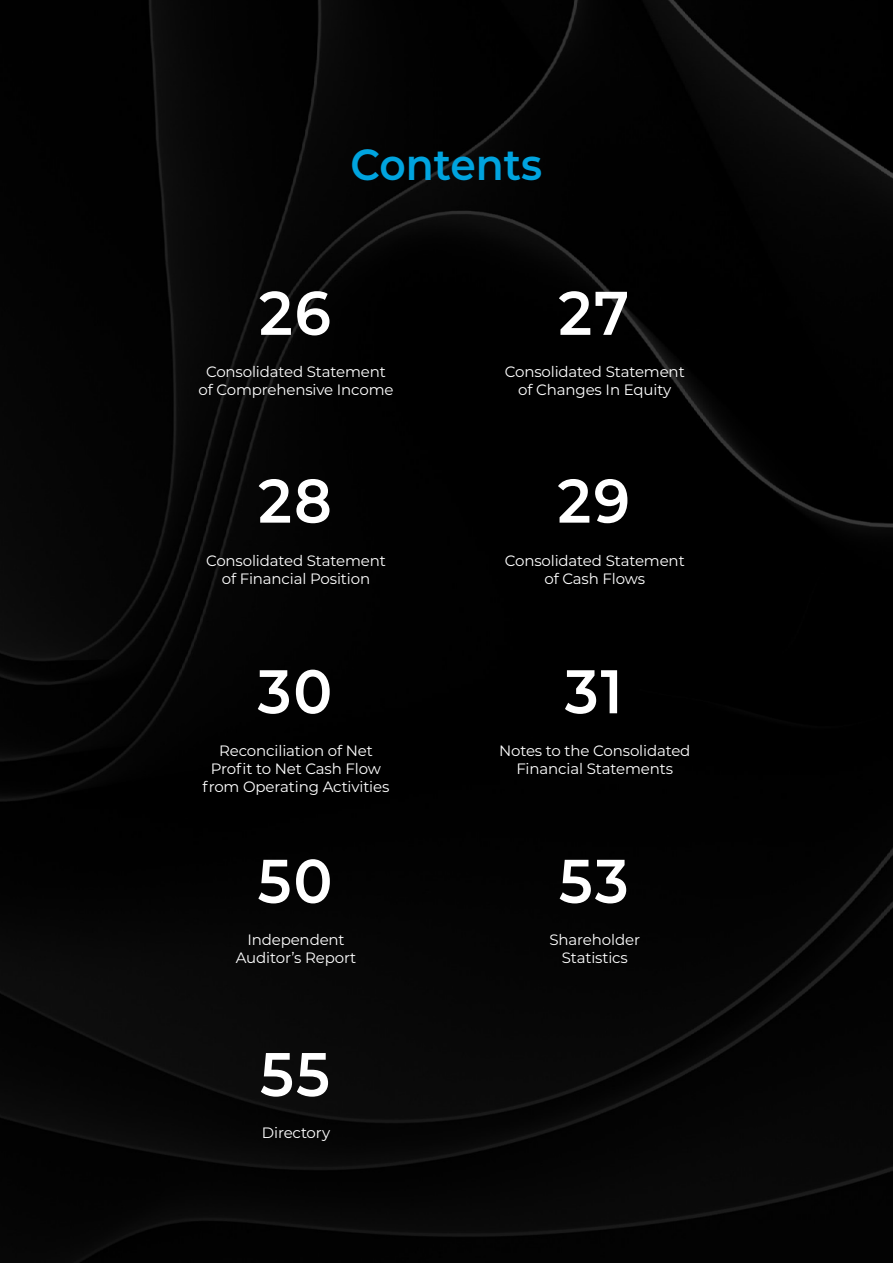
<style>
.page{position:relative;width:893px;height:1263px;background:#030303}
.page>*{position:absolute;margin:0;border:0;box-sizing:border-box;transform-origin:0 0}
.Page_Title{font:600 61.5px "Montserrat";letter-spacing:.035em;color:#fff;scale:.94 1}
.Page_Title_Big{font:600 43.5px "Montserrat";color:#00a4df;scale:.94 1}
.Contents{font:15px/18px "Montserrat";letter-spacing:-.01em;color:#fff;text-align:center}
</style>
<div class="page">
<p class="Page_Title_Big" style="left:351px;top:134px;width:205px">Contents</p>
<p class="Page_Title" style="left:259px;top:269px;width:78px">26</p>
<p class="Contents" style="left:198px;top:362px;width:197px">Consolidated Statement of Comprehensive Income</p>
<p class="Page_Title" style="left:258px;top:457px;width:80px">28</p>
<p class="Contents" style="left:206px;top:551px;width:181px">Consolidated Statement of Financial Position</p>
<p class="Page_Title" style="left:258px;top:648px;width:81px">30</p>
<p class="Contents" style="left:203px;top:741px;width:188px">Reconciliation of Net<br>Profit to Net Cash Flow from Operating Activities</p>
<p class="Page_Title" style="left:258px;top:837px;width:81px">50</p>
<p class="Contents" style="left:236px;top:930px;width:122px">Independent<br>Auditor’s Report</p>
<p class="Page_Title" style="left:260px;top:1031px;width:76px">55</p>
<p class="Contents" style="left:262px;top:1123px;width:70px">Directory</p>
<p class="Page_Title" style="left:558px;top:269px;width:77px">27</p>
<p class="Contents" style="left:505px;top:362px;width:181px">Consolidated Statement of Changes In Equity</p>
<p class="Page_Title" style="left:557px;top:457px;width:79px">29</p>
<p class="Contents" style="left:505px;top:551px;width:181px">Consolidated Statement of Cash Flows</p>
<p class="Page_Title" style="left:565px;top:648px;width:63px">31</p>
<p class="Contents" style="left:499px;top:741px;width:193px">Notes to the Consolidated<br>Financial Statements</p>
<p class="Page_Title" style="left:559px;top:837px;width:76px">53</p>
<p class="Contents" style="left:549px;top:930px;width:92px">Shareholder<br>Statistics</p>
</div>
